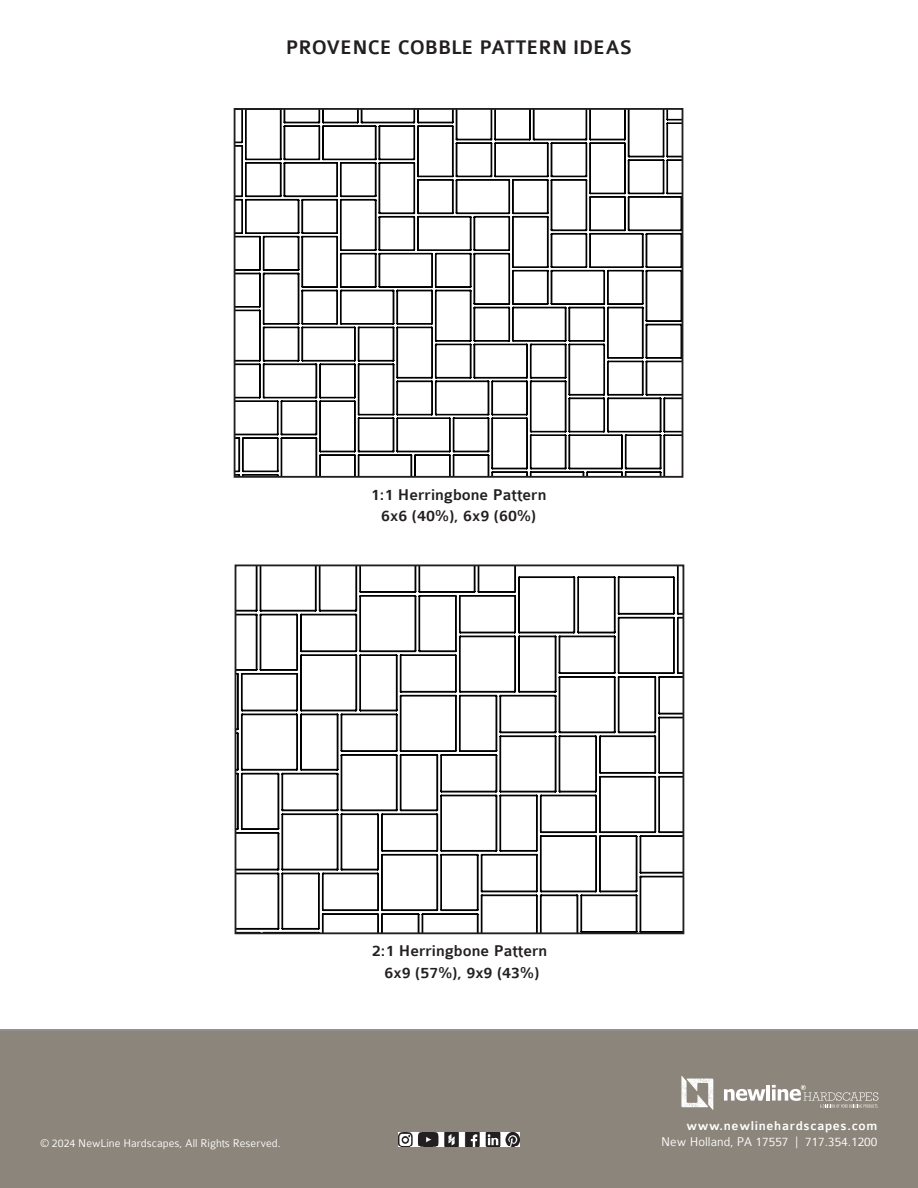
<style>
.page{position:relative;width:918px;height:1188px;background:#fff}
.page>*{position:absolute;margin:0;border:0;box-sizing:border-box;transform-origin:0 0}
.t1{font:500 21px "Colaborate";color:#231f20}
.t2{font:500 16.65px "Colaborate";color:#231f20}
.t3{font:300 13.5px "Colaborate";color:#fff}
.t4{font:500 13.5px "Colaborate";letter-spacing:.05em;color:#fff}
.t5{font:300 12px "Colaborate";color:#fff}
</style>
<div class="page">
<div style="left:0;top:1029px;width:918px;height:159px;background:#8c857b"></div>
<svg style="left:681px;top:1076px;width:32px;height:34px"></svg>
<svg style="left:724px;top:1089px;width:41px;height:12px"></svg>
<hr style="left:766px;top:1085px;width:4px;height:16px;background:#fff">
<svg style="left:772px;top:1085px;width:106px;height:23px;background:#a19c94"></svg>
<img style="left:399px;top:1132px;width:120px;height:15px">
<svg style="left:238px;top:567px;width:443px;height:364px"></svg>
<div style="left:235px;top:564px;width:449px;height:370px;border:2px solid #231f20"></div>
<svg style="left:237px;top:111px;width:443px;height:364px"></svg>
<div style="left:234px;top:108px;width:449px;height:370px;border:2px solid #231f20"></div>
<p class="t1" style="left:286px;top:37px;width:348px">PROVENCE COBBLE PATTERN IDEAS</p>
<p class="t2" style="left:371px;top:486px;width:177px">1:1 Herringbone Pattern</p>
<p class="t2" style="left:381px;top:507px;width:156px">6x6 (40%), 6x9 (60%)</p>
<p class="t2" style="left:372px;top:942px;width:177px">2:1 Herringbone Pattern</p>
<p class="t2" style="left:384px;top:964px;width:156px">6x9 (57%), 9x9 (43%)</p>
<p class="t4" style="left:686px;top:1118px;width:193px">www.newlinehardscapes.com</p>
<p class="t5" style="left:40px;top:1137px;width:242px">© 2024 NewLine Hardscapes, All Rights Reserved.</p>
<p class="t3" style="left:661px;top:1135px;width:218px">New Holland, PA 17557 | 717.354.1200</p>
</div>
